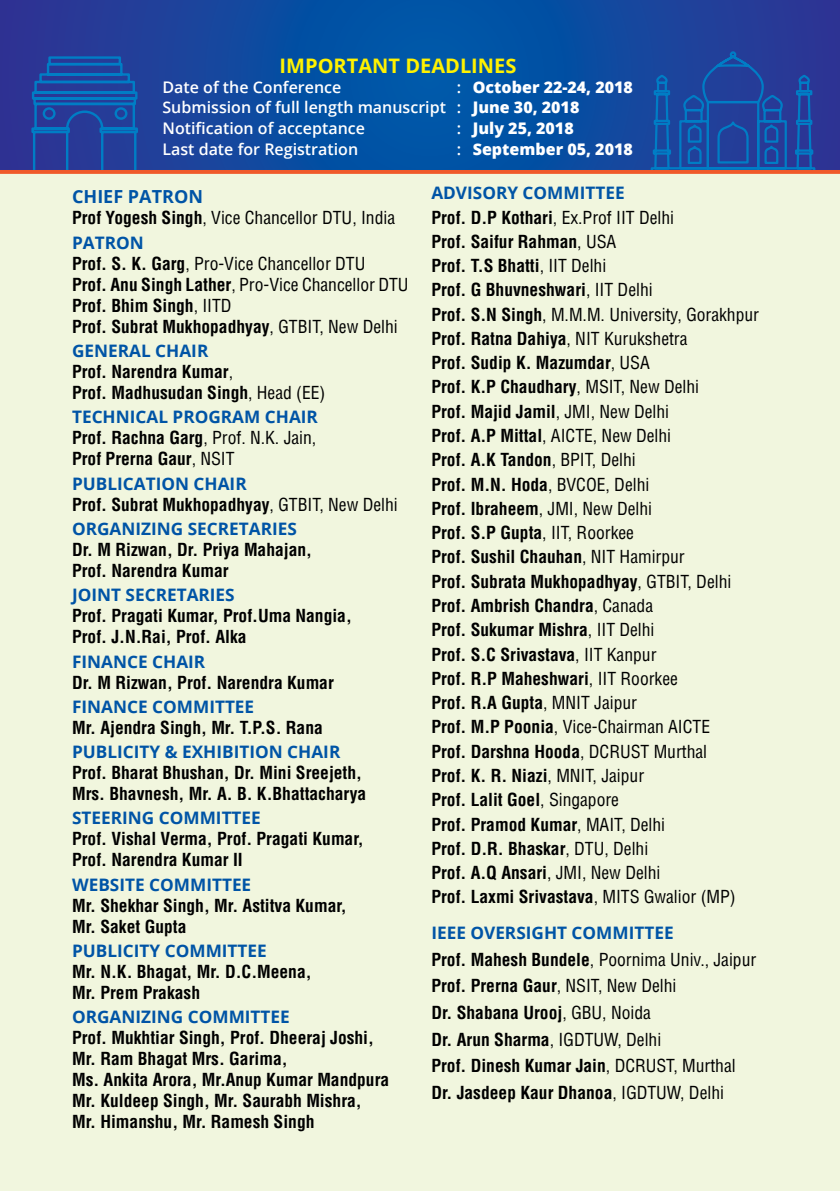
<style>
.page{position:relative;width:840px;height:1191px;background:#fff}
.page>*{position:absolute;margin:0;border:0;box-sizing:border-box;transform-origin:0 0}
.t1{font:700 20px "Open Sans";color:#fff200}
.t2{font:700 18px "Open Sans";color:#0054a6}
.t3{font:700 17.6px/24.2px "Switzerland Condensed";color:#000}
.t4{font:17.6px "Switzerland Condensed";color:#000}
.t5{font:700 17.2px "Open Sans";color:#0054a6}
.t6{font:600 16px/20.8px "Open Sans";color:#fff}
.t7{font:800 16px "Open Sans";color:#fff}
.s1{font-weight:800}
.s2{font-weight:600}
.s3{font-weight:700}
.s4{font-weight:400}
</style>
<div class="page">
<div style="left:0;top:0;width:839px;height:1191px;background:#f1f6de"></div>
<svg style="left:0;top:0;width:839px;height:50px;background:#14469d"></svg>
<svg style="left:0;top:50px;width:839px;height:124px;background:#194b9d"></svg>
<p class="t1" style="left:279px;top:52px;width:238px">IMPORTANT DEADLINES</p>
<p class="t6" style="left:162px;top:76px;width:180px">Date of the Conference</p>
<p class="t6" style="left:162px;top:76px;width:471px;text-indent:294px">: <span class="s1">October 22-24, 2018<br></span>Submission of full length manuscript : <span class="s1">June 30, 2018<br></span>Notification of acceptance</p>
<p class="t7" style="left:456px;top:116px;width:118px"><span class="s2">:</span> July 25, 2018</p>
<p class="t6" style="left:162px;top:139px;width:197px">Last date for Registration</p>
<p class="t7" style="left:456px;top:137px;width:177px"><span class="s2">:</span> September 05, 2018</p>
<p class="t2" style="left:72px;top:184px;width:132px">CHIEF PATRON</p>
<p class="t4" style="left:72px;top:207px;width:324px"><span class="s3">Prof Yogesh Singh</span>, Vice Chancellor DTU, India</p>
<p class="t5" style="left:72px;top:230px;width:73px">PATRON</p>
<p class="t3" style="left:72px;top:253px;width:338px;line-height:21px">Prof. S. K. Garg<span class="s4">, Pro-Vice Chancellor DTU<br></span>Prof. Anu Singh Lather<span class="s4">, Pro-Vice Chancellor DTU </span>Prof. Bhim Singh<span class="s4">, IITD<br></span>Prof. Subrat Mukhopadhyay<span class="s4">, GTBIT, New Delhi</span></p>
<p class="t5" style="left:72px;top:339px;width:138px">GENERAL CHAIR</p>
<p class="t3" style="left:72px;top:361px;width:255px;line-height:21px">Prof. Narendra Kumar<span class="s4">,<br></span>Prof. Madhusudan Singh<span class="s4">, Head (EE)</span></p>
<p class="t5" style="left:72px;top:405px;width:247px">TECHNICAL PROGRAM CHAIR</p>
<p class="t3" style="left:72px;top:427px;width:245px;line-height:21px">Prof. Rachna Garg<span class="s4">, Prof. N.K. Jain,<br></span>Prof Prerna Gaur<span class="s4">, NSIT</span></p>
<p class="t5" style="left:72px;top:471px;width:176px">PUBLICATION CHAIR</p>
<p class="t3" style="left:72px;top:492px;width:327px">Prof. Subrat Mukhopadhyay<span class="s4">, GTBIT, New Delhi</span></p>
<p class="t5" style="left:72px;top:516px;width:226px">ORGANIZING SECRETARIES</p>
<p class="t3" style="left:72px;top:539px;width:241px;line-height:21px">Dr. M Rizwan, Dr. Priya Mahajan,<br>Prof. Narendra Kumar</p>
<p class="t5" style="left:72px;top:583px;width:164px">JOINT SECRETARIES</p>
<p class="t3" style="left:72px;top:605px;width:281px;line-height:21px">Prof. Pragati Kumar, Prof.Uma Nangia,<br>Prof. J.N.Rai, Prof. Alka</p>
<p class="t5" style="left:72px;top:649px;width:135px">FINANCE CHAIR</p>
<p class="t3" style="left:72px;top:670px;width:263px">Dr. M Rizwan, Prof. Narendra Kumar</p>
<p class="t5" style="left:72px;top:694px;width:183px">FINANCE COMMITTEE</p>
<p class="t3" style="left:72px;top:715px;width:252px">Mr. Ajendra Singh, Mr. T.P.S. Rana</p>
<p class="t5" style="left:72px;top:739px;width:269px">PUBLICITY &amp; EXHIBITION CHAIR</p>
<p class="t3" style="left:72px;top:762px;width:295px;line-height:21px">Prof. Bharat Bhushan, Dr. Mini Sreejeth,<br>Mrs. Bhavnesh, Mr. A. B. K.Bhattacharya</p>
<p class="t5" style="left:72px;top:806px;width:190px">STEERING COMMITTEE</p>
<p class="t3" style="left:72px;top:828px;width:293px;line-height:21px">Prof. Vishal Verma, Prof. Pragati Kumar,<br>Prof. Narendra Kumar II</p>
<p class="t5" style="left:72px;top:872px;width:181px">WEBSITE COMMITTEE</p>
<p class="t3" style="left:72px;top:894px;width:276px;line-height:21px">Mr. Shekhar Singh, Mr. Astitva Kumar,<br>Mr. Saket Gupta</p>
<p class="t5" style="left:72px;top:938px;width:196px">PUBLICITY COMMITTEE</p>
<p class="t3" style="left:72px;top:961px;width:241px;line-height:21px">Mr. N.K. Bhagat, Mr. D.C.Meena,<br>Mr. Prem Prakash</p>
<p class="t5" style="left:72px;top:1004px;width:219px">ORGANIZING COMMITTEE</p>
<p class="t3" style="left:72px;top:1027px;width:318px;line-height:21px">Prof. Mukhtiar Singh, Prof. Dheeraj Joshi, Mr. Ram Bhagat Mrs. Garima,<br>Ms. Ankita Arora, Mr.Anup Kumar Mandpura Mr. Kuldeep Singh, Mr. Saurabh Mishra, Mr. Himanshu, Mr. Ramesh Singh</p>
<p class="t5" style="left:431px;top:181px;width:195px">ADVISORY COMMITTEE</p>
<p class="t3" style="left:431px;top:205px;width:329px">Prof. D.P Kothari<span class="s4">, Ex.Prof IIT Delhi<br></span>Prof. Saifur Rahman<span class="s4">, USA<br></span>Prof. T.S Bhatti<span class="s4">, IIT Delhi<br></span>Prof. G Bhuvneshwari<span class="s4">, IIT Delhi<br></span>Prof. S.N Singh<span class="s4">, M.M.M. University, Gorakhpur </span>Prof. Ratna Dahiya<span class="s4">, NIT Kurukshetra<br></span>Prof. Sudip K. Mazumdar<span class="s4">, USA<br></span>Prof. K.P Chaudhary<span class="s4">, MSIT, New Delhi<br></span>Prof. Majid Jamil<span class="s4">, JMI, New Delhi<br></span>Prof. A.P Mittal<span class="s4">, AICTE, New Delhi<br></span>Prof. A.K Tandon<span class="s4">, BPIT, Delhi<br></span>Prof. M.N. Hoda<span class="s4">, BVCOE, Delhi<br></span>Prof. Ibraheem<span class="s4">, JMI, New Delhi<br></span>Prof. S.P Gupta<span class="s4">, IIT, Roorkee<br></span>Prof. Sushil Chauhan<span class="s4">, NIT Hamirpur<br></span>Prof. Subrata Mukhopadhyay<span class="s4">, GTBIT, Delhi </span>Prof. Ambrish Chandra<span class="s4">, Canada<br></span>Prof. Sukumar Mishra<span class="s4">, IIT Delhi<br></span>Prof. S.C Srivastava<span class="s4">, IIT Kanpur<br></span>Prof. R.P Maheshwari<span class="s4">, IIT Roorkee<br></span>Prof. R.A Gupta<span class="s4">, MNIT Jaipur<br></span>Prof. M.P Poonia<span class="s4">, Vice-Chairman AICTE<br></span>Prof. Darshna Hooda<span class="s4">, DCRUST Murthal<br></span>Prof. K. R. Niazi<span class="s4">, MNIT, Jaipur<br></span>Prof. Lalit Goel<span class="s4">, Singapore<br></span>Prof. Pramod Kumar<span class="s4">, MAIT, Delhi<br></span>Prof. D.R. Bhaskar<span class="s4">, DTU, Delhi<br></span>Prof. A.Q Ansari<span class="s4">, JMI, New Delhi<br></span>Prof. Laxmi Srivastava<span class="s4">, MITS Gwalior (MP)</span></p>
<p class="t5" style="left:431px;top:920px;width:244px">IEEE OVERSIGHT COMMITTEE</p>
<p class="t3" style="left:431px;top:945px;width:326px;line-height:26.6px">Prof. Mahesh Bundele<span class="s4">, Poornima Univ., Jaipur </span>Prof. Prerna Gaur<span class="s4">, NSIT, New Delhi<br></span>Dr. Shabana Urooj<span class="s4">, GBU, Noida<br></span>Dr. Arun Sharma<span class="s4">, IGDTUW, Delhi<br></span>Prof. Dinesh Kumar Jain<span class="s4">, DCRUST, Murthal </span>Dr. Jasdeep Kaur Dhanoa<span class="s4">, IGDTUW, Delhi</span></p>
</div>
